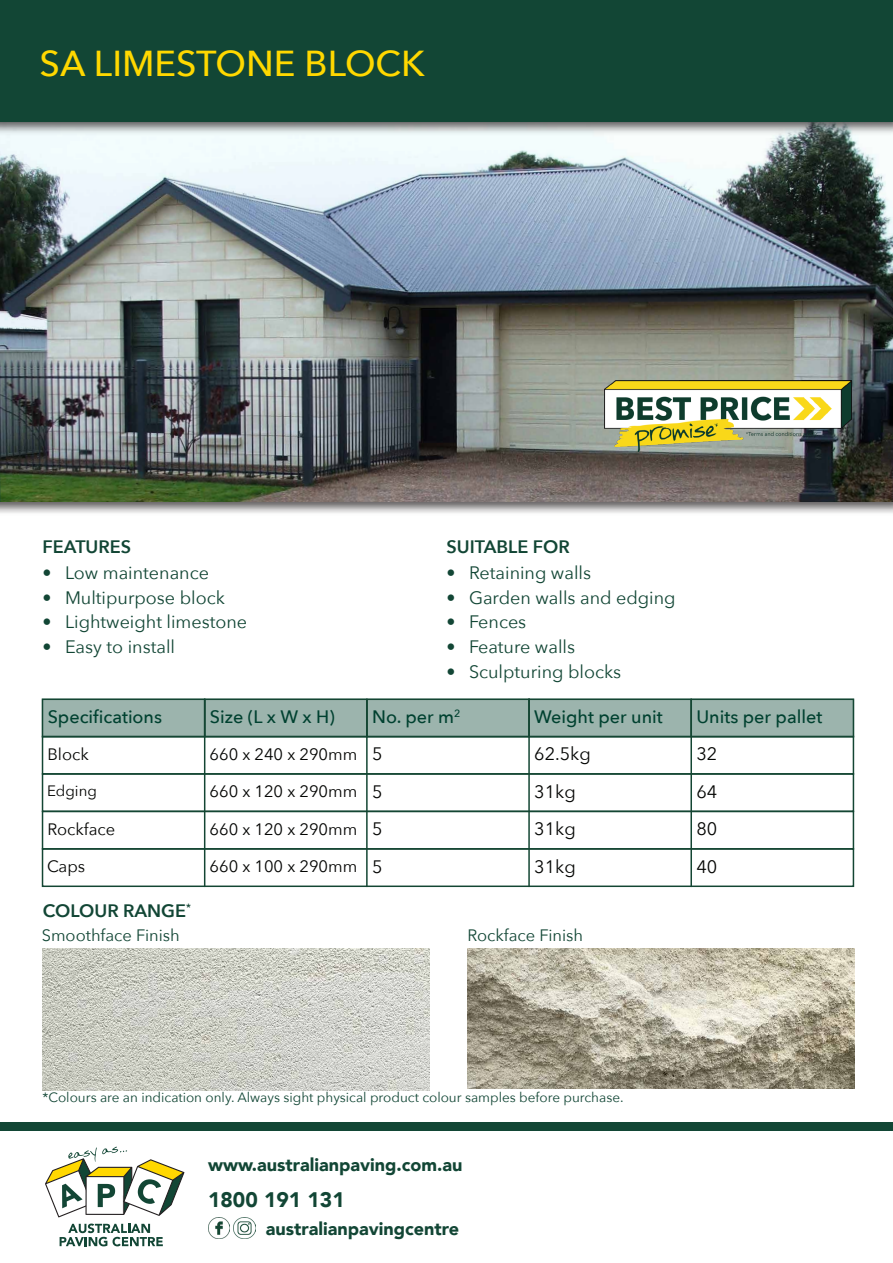
<style>
.page{position:relative;width:893px;height:1263px;background:#fff}
.page>*{position:absolute;margin:0;border:0;box-sizing:border-box;transform-origin:0 0}
.t1{font:500 36px "Avenir Next";color:#ffd800}
.t2{font:900 21px "Avenir";color:#124635}
.t3{font:18px "Avenir Next";color:#124635}
.t4{font:500 18px "Avenir Next";color:#004130}
.t5{font:900 18px "Avenir";color:#124635}
.body{font:600 18px "Avenir Next";color:#124635}
.t6{font:18px "Avenir Next";color:#040503}
.t7{font:16.5px "Avenir Next";color:#040503}
.body_heading{font:16.5px "Avenir Next";color:#124635}
.t8{font:15px "Avenir Next";color:#040503}
.body-2{font:13.5px "Avenir Next";color:#124635}
</style>
<div class="page">
<div style="left:42px;top:698px;width:812px;height:39px;background:#9cb4ad"></div>
<img style="left:43px;top:948px;width:386px;height:142px">
<img style="left:467px;top:948px;width:387px;height:141px">
<div style="left:0;top:398px;width:893px;height:118px;background:#231f20;opacity:.75"></div>
<img style="left:0;top:135px;width:893px;height:367px">
<div style="left:0;top:0;width:893px;height:135px;background:#231f20;opacity:.75"></div>
<div style="left:0;top:0;width:893px;height:121px;background:#124635"></div>
<div style="left:0;top:1123px;width:893px;height:8px;background:#124635"></div>
<svg style="left:60px;top:1223px;width:103px;height:23px"></svg>
<svg style="left:45px;top:1147px;width:139px;height:70px"></svg>
<img style="left:208px;top:1218px;width:21px;height:21px">
<img style="left:234px;top:1218px;width:21px;height:21px">
<img style="left:605px;top:381px;width:246px;height:71px">
<div style="left:42px;top:698px;width:163px;height:39px;border:2px solid #144633"></div>
<div style="left:204px;top:698px;width:164px;height:39px;border:2px solid #144633"></div>
<div style="left:366px;top:698px;width:164px;height:39px;border:2px solid #144633"></div>
<div style="left:528px;top:698px;width:164px;height:39px;border:2px solid #144633"></div>
<div style="left:690px;top:698px;width:164px;height:39px;border:2px solid #144633"></div>
<hr style="left:204px;top:699px;width:1px;height:188px;background:#144633">
<hr style="left:366px;top:699px;width:2px;height:188px;background:#144633">
<div style="left:42px;top:736px;width:812px;height:39px;border:2px solid #144633"></div>
<div style="left:42px;top:773px;width:812px;height:39px;border:2px solid #144633"></div>
<hr style="left:690px;top:699px;width:2px;height:188px;background:#144633">
<hr style="left:528px;top:698px;width:2px;height:189px;background:#144633">
<div style="left:42px;top:811px;width:812px;height:39px;border:2px solid #144633"></div>
<div style="left:42px;top:848px;width:812px;height:39px;border:2px solid #144633"></div>
<p class="t1" style="left:40px;top:33px;width:387px">SA LIMESTONE BLOCK</p>
<p class="body" style="left:42px;top:531px;width:90px">FEATURES</p>
<p class="t3" style="left:42px;top:558px;width:168px">• Low maintenance</p>
<p class="t3" style="left:42px;top:582px;width:184px">• Multipurpose block</p>
<p class="t3" style="left:42px;top:607px;width:206px">• Lightweight limestone</p>
<p class="t3" style="left:42px;top:631px;width:134px">• Easy to install</p>
<p class="body" style="left:446px;top:531px;width:125px">SUITABLE FOR</p>
<p class="t3" style="left:446px;top:558px;width:146px">• Retaining walls</p>
<p class="t3" style="left:446px;top:582px;width:231px">• Garden walls and edging</p>
<p class="t3" style="left:446px;top:607px;width:81px">• Fences</p>
<p class="t3" style="left:446px;top:631px;width:130px">• Feature walls</p>
<p class="t3" style="left:446px;top:656px;width:176px">• Sculpturing blocks</p>
<p class="t4" style="left:48px;top:701px;width:116px">Specifications</p>
<p class="t4" style="left:210px;top:701px;width:127px">Size (L x W x H)</p>
<p class="t4" style="left:372px;top:701px;width:90px">No. per m<sup>2</sup></p>
<p class="t4" style="left:534px;top:701px;width:130px">Weight per unit</p>
<p class="t4" style="left:696px;top:701px;width:127px">Units per pallet</p>
<p class="t7" style="left:47px;top:740px;width:43px">Block</p>
<p class="t7" style="left:210px;top:740px;width:149px">660 x 240 x 290mm</p>
<p class="t6" style="left:372px;top:739px;width:12px">5</p>
<p class="t6" style="left:534px;top:739px;width:58px">62.5kg</p>
<p class="t6" style="left:696px;top:739px;width:22px">32</p>
<p class="t7" style="left:210px;top:777px;width:149px">660 x 120 x 290mm</p>
<p class="t6" style="left:372px;top:776px;width:12px">5</p>
<p class="t6" style="left:534px;top:776px;width:43px">31kg</p>
<p class="t6" style="left:696px;top:776px;width:22px">64</p>
<p class="t8" style="left:47px;top:778px;width:51px">Edging</p>
<p class="t7" style="left:47px;top:815px;width:69px">Rockface</p>
<p class="t7" style="left:210px;top:815px;width:149px">660 x 120 x 290mm</p>
<p class="t6" style="left:372px;top:814px;width:12px">5</p>
<p class="t6" style="left:534px;top:814px;width:43px">31kg</p>
<p class="t6" style="left:696px;top:814px;width:22px">80</p>
<p class="t7" style="left:210px;top:852px;width:149px">660 x 100 x 290mm</p>
<p class="t6" style="left:372px;top:851px;width:12px">5</p>
<p class="t6" style="left:534px;top:851px;width:43px">31kg</p>
<p class="t6" style="left:696px;top:851px;width:22px">40</p>
<p class="t7" style="left:47px;top:852px;width:40px">Caps</p>
<p class="body" style="left:43px;top:895px;width:150px">COLOUR RANGE<sup>*</sup></p>
<p class="body_heading" style="left:42px;top:922px;width:140px">Smoothface Finish</p>
<p class="body_heading" style="left:467px;top:922px;width:117px">Rockface Finish</p>
<p class="body-2" style="left:43px;top:1086px;width:583px">*Colours are an indication only. Always sight physical product colour samples before purchase.</p>
<p class="t5" style="left:208px;top:1149px;width:256px">www.australianpaving.com.au</p>
<p class="t2" style="left:208px;top:1181px;width:138px">1800 191 131</p>
<p class="t5" style="left:266px;top:1214px;width:195px">australianpavingcentre</p>
</div>
